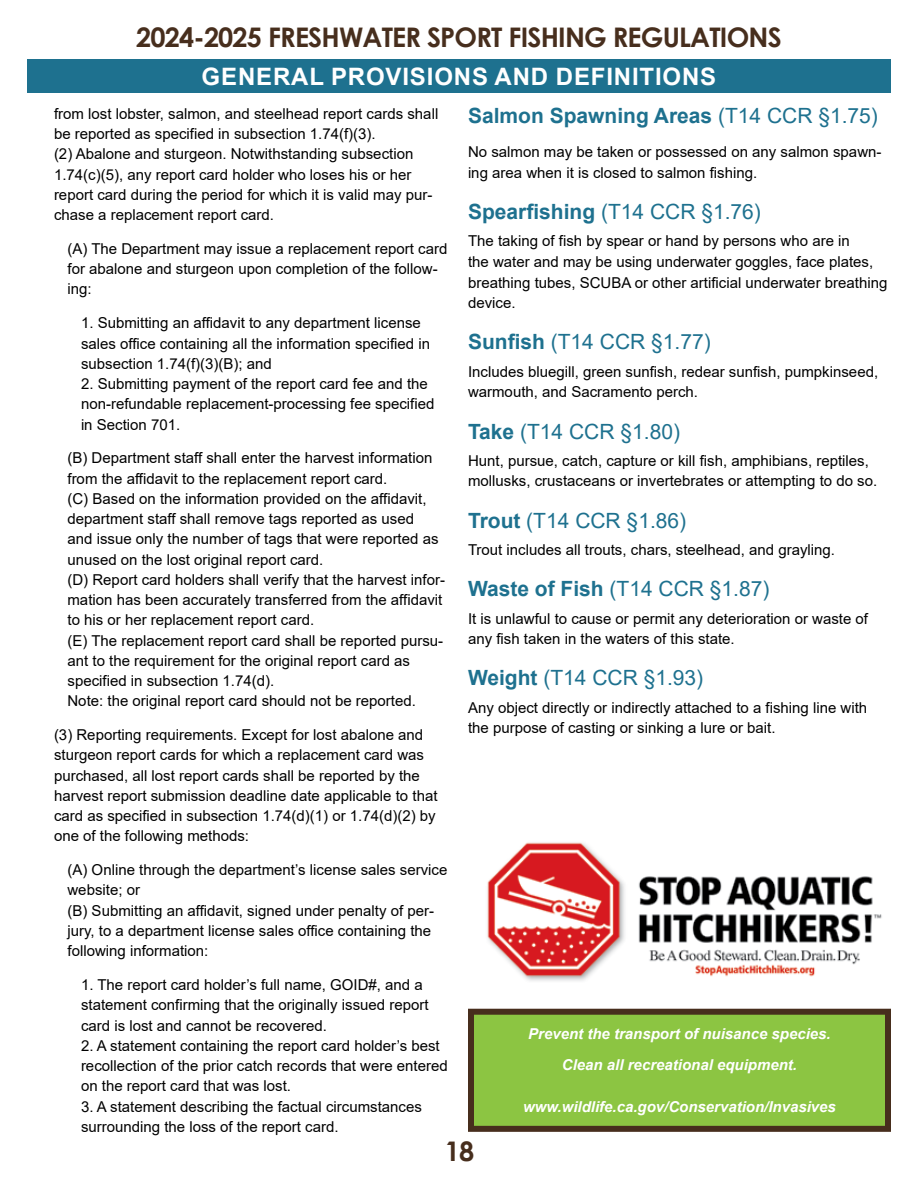
<style>
.page{position:relative;width:918px;height:1188px;background:#fff}
.page>*{position:absolute;margin:0;border:0;box-sizing:border-box;transform-origin:0 0}
.t1{font:700 27px "Century Gothic";letter-spacing:-.03em;color:#472e1d}
.t2{font:700 24px "Arial";letter-spacing:.035em;color:#fff}
.Sub_Header{font:21px "Arial";color:#1e718f}
.Text{font:700 21px "Arial";color:#1e718f}
.Text-2{font:15px/20.2px "Arial";color:#000}
.t3{font:italic 700 15px/31.2px "Arial";color:#fff;text-align:center}
.s1{font-weight:400}
.s2{font-weight:700}
</style>
<div class="page">
<div style="left:27px;top:59px;width:864px;height:34px;background:#1e718f"></div>
<img style="left:487px;top:842px;width:395px;height:139px">
<div style="left:471px;top:1012px;width:417px;height:117px;background:#8cc542"></div>
<div style="left:468px;top:1009px;width:423px;height:123px;border:6px solid #472e1d"></div>
<h1 class="t1" style="left:136px;top:17px;width:647px">2024-2025 FRESHWATER SPORT FISHING REGULATIONS</h1>
<h2 class="t2" style="left:202px;top:60px;width:516px">GENERAL PROVISIONS AND DEFINITIONS</h2>
<p class="Text-2" style="left:54px;top:103px;width:386px">from lost lobster, salmon, and steelhead report cards shall be reported as specified in subsection 1.74(f)(3).<br>(2) Abalone and sturgeon. Notwithstanding subsection 1.74(c)(5), any report card holder who loses his or her report card during the period for which it is valid may pur&shy;chase a replacement report card.</p>
<p class="Text-2" style="left:68px;top:238px;width:381px">(A) The Department may issue a replacement report card for abalone and sturgeon upon completion of the follow&shy;ing:</p>
<p class="Text-2" style="left:81px;top:313px;width:351px">1. Submitting an affidavit to any department license sales office containing all the information specified in subsection 1.74(f)(3)(B); and</p>
<p class="Text-2" style="left:81px;top:374px;width:355px">2. Submitting payment of the report card fee and the non-refundable replacement-processing fee specified in Section 701.</p>
<p class="Text-2" style="left:68px;top:448px;width:379px">(B) Department staff shall enter the harvest information from the affidavit to the replacement report card.<br>(C) Based on the information provided on the affidavit, department staff shall remove tags reported as used<br>and issue only the number of tags that were reported as unused on the lost original report card.<br>(D) Report card holders shall verify that the harvest infor&shy;mation has been accurately transferred from the affidavit to his or her replacement report card.<br>(E) The replacement report card shall be reported pursu&shy;ant to the requirement for the original report card as specified in subsection 1.74(d).<br>Note: the original report card should not be reported.</p>
<p class="Text-2" style="left:54px;top:725px;width:385px">(3) Reporting requirements. Except for lost abalone and sturgeon report cards for which a replacement card was purchased, all lost report cards shall be reported by the harvest report submission deadline date applicable to that card as specified in subsection 1.74(d)(1) or 1.74(d)(2) by one of the following methods:</p>
<p class="Text-2" style="left:68px;top:860px;width:381px">(A) Online through the department’s license sales service website; or<br>(B) Submitting an affidavit, signed under penalty of per&shy;jury, to a department license sales office containing the following information:</p>
<p class="Text-2" style="left:81px;top:975px;width:349px">1. The report card holder’s full name, GOID#, and a statement confirming that the originally issued report card is lost and cannot be recovered.</p>
<p class="Text-2" style="left:81px;top:1035px;width:368px">2. A statement containing the report card holder’s best recollection of the prior catch records that were entered on the report card that was lost.</p>
<p class="Text-2" style="left:81px;top:1096px;width:342px">3. A statement describing the factual circumstances surrounding the loss of the report card.</p>
<p class="Text" style="left:468px;top:101px;width:411px">Salmon Spawning Areas <span class="s1">(T14 CCR §1.75)</span></p>
<p class="Text-2" style="left:468px;top:142px;width:415px">No salmon may be taken or possessed on any salmon spawn&shy;ing area when it is closed to salmon fishing.</p>
<p class="Sub_Header" style="left:468px;top:197px;width:294px"><span class="s2">Spearfishing</span> (T14 CCR §1.76)</p>
<p class="Text-2" style="left:468px;top:231px;width:421px">The taking of fish by spear or hand by persons who are in<br>the water and may be using underwater goggles, face plates, breathing tubes, SCUBA or other artificial underwater breathing device.</p>
<p class="Sub_Header" style="left:468px;top:328px;width:244px"><span class="s2">Sunfish</span> (T14 CCR §1.77)</p>
<p class="Text-2" style="left:468px;top:361px;width:412px">Includes bluegill, green sunfish, redear sunfish, pumpkinseed, warmouth, and Sacramento perch.</p>
<p class="Sub_Header" style="left:468px;top:417px;width:214px"><span class="s2">Take</span> (T14 CCR §1.80)</p>
<p class="Text-2" style="left:468px;top:450px;width:411px">Hunt, pursue, catch, capture or kill fish, amphibians, reptiles, mollusks, crustaceans or invertebrates or attempting to do so.</p>
<p class="Sub_Header" style="left:468px;top:506px;width:220px"><span class="s2">Trout</span> (T14 CCR §1.86)</p>
<p class="Text-2" style="left:468px;top:540px;width:369px">Trout includes all trouts, chars, steelhead, and grayling.</p>
<p class="Sub_Header" style="left:468px;top:574px;width:303px"><span class="s2">Waste of Fish</span> (T14 CCR §1.87)</p>
<p class="Text-2" style="left:468px;top:608px;width:402px">It is unlawful to cause or permit any deterioration or waste of any fish taken in the waters of this state.</p>
<p class="Sub_Header" style="left:468px;top:664px;width:237px"><span class="s2">Weight</span> (T14 CCR §1.93)</p>
<p class="Text-2" style="left:468px;top:697px;width:401px">Any object directly or indirectly attached to a fishing line with the purpose of casting or sinking a lure or bait.</p>
<p class="t3" style="left:528px;top:1019px;width:304px">Prevent the transport of nuisance species.<br>Clean all recreational equipment.</p>
<p class="t3" style="left:523px;top:1092px;width:314px">www.wildlife.ca.gov/Conservation/Invasives</p>
<h1 class="t1" style="left:445px;top:1131px;width:31px">18</h1>
</div>
